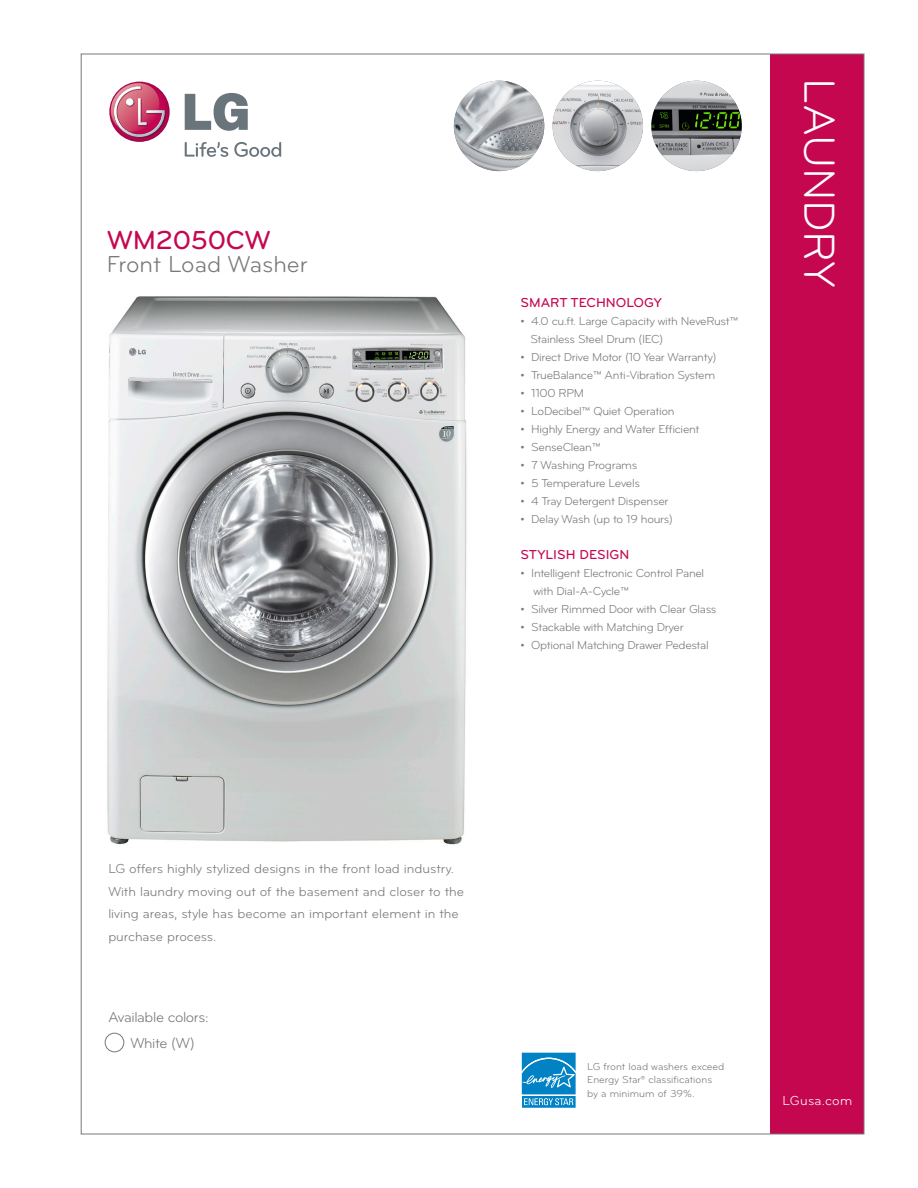
<style>
.page{position:relative;width:918px;height:1188px;background:#fff}
.page>*{position:absolute;margin:0;border:0;box-sizing:border-box;transform-origin:0 0}
.t1{font:45px "Bryant";color:#fff}
.t2{font:500 27px "Bryant";letter-spacing:-.01em;color:#c50750}
.t3{font:24px "Bryant";color:#76787b}
.t4{font:15px "Bryant";letter-spacing:-.025em;color:#76787b}
.t5{font:13.5px/22.5px "Bryant";color:#76787b}
.t6{font:500 13.5px "Bryant";color:#c50750}
.t7{font:13.5px "Bryant";letter-spacing:.025em;color:#fff}
.t8{font:12px "Bryant";letter-spacing:-.025em;color:#76787b}
.t9{font:10.5px "Bryant";color:#76787b}
</style>
<div class="page">
<div style="left:771px;top:54px;width:93px;height:1080px;background:#c50750"></div>
<div style="left:105px;top:1033px;width:19px;height:19px;border:1px solid #76787b;border-radius:50%"></div>
<svg style="left:109px;top:82px;width:61px;height:60px"></svg>
<svg style="left:109px;top:83px;width:57px;height:55px"></svg>
<svg style="left:185px;top:93px;width:63px;height:38px"></svg>
<svg style="left:185px;top:142px;width:43px;height:15px"></svg>
<svg style="left:234px;top:142px;width:47px;height:15px"></svg>
<div style="left:520px;top:1051px;width:57px;height:45px;background:#aad5eb"></div>
<svg style="left:520px;top:1053px;width:57px;height:55px;background:#399dd1"></svg>
<img style="left:107px;top:296px;width:360px;height:549px">
<img style="left:553px;top:81px;width:90px;height:90px;border-radius:45px">
<img style="left:454px;top:81px;width:90px;height:90px;border-radius:45px">
<img style="left:651px;top:81px;width:91px;height:90px;border-radius:45px">
<p class="t2" style="left:107px;top:224px;width:166px">WM2050CW</p>
<p class="t3" style="left:107px;top:249px;width:202px">Front Load Washer</p>
<p class="t6" style="left:520px;top:294px;width:143px">SMART TECHNOLOGY</p>
<p class="t8" style="left:520px;top:314px;width:219px">• 4.0 cu.ft. Large Capacity with NeveRust™</p>
<p class="t8" style="left:530px;top:332px;width:134px">Stainless Steel Drum (IEC)</p>
<p class="t8" style="left:520px;top:350px;width:197px">• Direct Drive Motor (10 Year Warranty)</p>
<p class="t8" style="left:520px;top:368px;width:196px">• TrueBalance™ Anti-Vibration System</p>
<p class="t8" style="left:520px;top:386px;width:65px">• 1100 RPM</p>
<p class="t8" style="left:520px;top:404px;width:156px">• LoDecibel™ Quiet Operation</p>
<p class="t8" style="left:520px;top:422px;width:181px">• Highly Energy and Water Efficient</p>
<p class="t8" style="left:520px;top:440px;width:82px">• SenseClean™</p>
<p class="t8" style="left:520px;top:458px;width:118px">• 7 Washing Programs</p>
<p class="t8" style="left:520px;top:476px;width:121px">• 5 Temperature Levels</p>
<p class="t8" style="left:520px;top:494px;width:149px">• 4 Tray Detergent Dispenser</p>
<p class="t8" style="left:520px;top:512px;width:154px">• Delay Wash (up to 19 hours)</p>
<p class="t6" style="left:520px;top:546px;width:110px">STYLISH DESIGN</p>
<p class="t8" style="left:520px;top:566px;width:185px">• Intelligent Electronic Control Panel</p>
<p class="t8" style="left:534px;top:584px;width:97px">with Dial-A-Cycle™</p>
<p class="t8" style="left:520px;top:602px;width:198px">• Silver Rimmed Door with Clear Glass</p>
<p class="t8" style="left:520px;top:620px;width:165px">• Stackable with Matching Dryer</p>
<p class="t8" style="left:520px;top:638px;width:190px">• Optional Matching Drawer Pedestal</p>
<p class="t1" style="left:846px;top:78px;width:211px;rotate:90deg">LAUNDRY</p>
<p class="t5" style="left:108px;top:858px;width:347px">LG offers highly stylized designs in the front load industry.</p>
<p class="t5" style="left:108px;top:880px;width:357px">With laundry moving out of the basement and closer to the living areas, style has become an important element in the purchase process.</p>
<p class="t4" style="left:108px;top:1008px;width:102px">Available colors:</p>
<p class="t4" style="left:130px;top:1034px;width:66px">White (W)</p>
<p class="t9" style="left:587px;top:1060px;width:139px">LG front load washers exceed</p>
<p class="t9" style="left:587px;top:1074px;width:127px">Energy Star® classifications</p>
<p class="t9" style="left:587px;top:1087px;width:109px">by a minimum of 39%.</p>
<p class="t7" style="left:782px;top:1093px;width:71px">LGusa.com</p>
</div>
